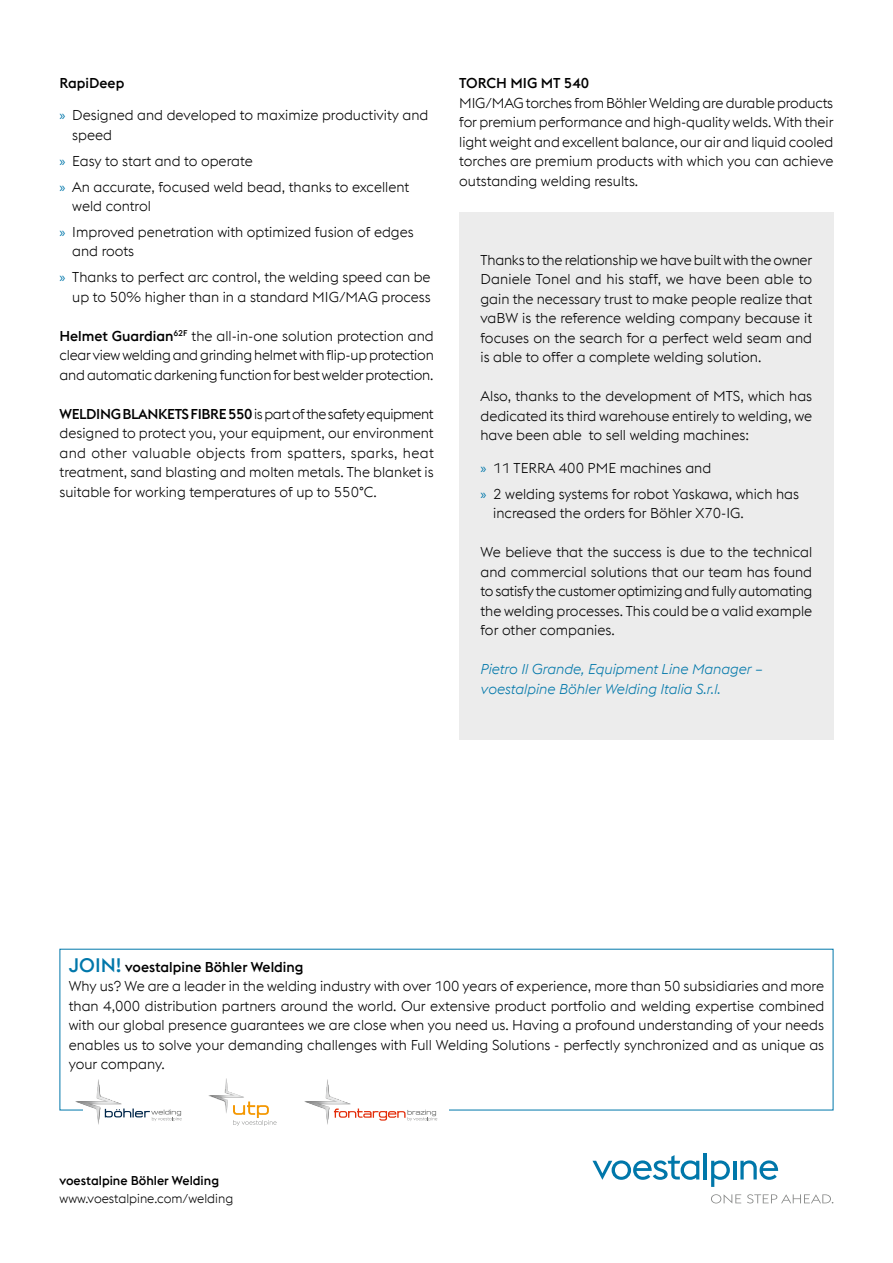
<style>
.page{position:relative;width:893px;height:1263px;background:#fff}
.page>*{position:absolute;margin:0;border:0;box-sizing:border-box;transform-origin:0 0}
.t1{font:300 14.25px/19.5px "voestalpine";color:#000}
.t2{font:italic 300 14.25px/19.5px "voestalpine";color:#07a}
.t3{font:500 14.25px "voestalpine";color:#000}
.t4{font:300 12.75px "voestalpine";color:#000}
.t5{font:500 12.75px "voestalpine";color:#000}
.s1{font-family:"Myriad Pro";font-weight:400;color:#07a}
.s2{font-weight:500}
.s3{font-weight:500;font-size:19.5px;color:#07a}
</style>
<div class="page">
<svg style="left:592px;top:1155px;width:107px;height:25px"></svg>
<hr style="left:704px;top:1153px;width:3px;height:26px;background:#07a">
<svg style="left:711px;top:1160px;width:19px;height:27px"></svg>
<hr style="left:733px;top:1161px;width:3px;height:18px;background:#07a">
<svg style="left:740px;top:1160px;width:38px;height:20px"></svg>
<svg style="left:711px;top:1194px;width:30px;height:9px"></svg>
<svg style="left:747px;top:1194px;width:86px;height:9px"></svg>
<img style="left:75px;top:1079px;width:46px;height:45px">
<svg style="left:105px;top:1108px;width:77px;height:13px"></svg>
<img style="left:304px;top:1079px;width:46px;height:45px">
<svg style="left:334px;top:1108px;width:103px;height:13px"></svg>
<svg style="left:233px;top:1101px;width:44px;height:25px"></svg>
<img style="left:208px;top:1095px;width:37px;height:18px">
<img style="left:209px;top:1078px;width:35px;height:35px">
<div style="left:459px;top:213px;width:374px;height:527px;background:#ececec"></div>
<p class="t3" style="left:60px;top:74px;width:66px">RapiDeep</p>
<p class="t1" style="left:72px;top:106px;width:358px;text-indent:-13px"><span class="s1">»</span> Designed and developed to maximize productivity and speed</p>
<p class="t1" style="left:60px;top:148px;width:351px;line-height:26px"><span class="s1">»</span> Easy to start and to operate<br><span class="s1">»</span> An accurate, focused weld bead, thanks to excellent</p>
<p class="t1" style="left:60px;top:193px;width:356px;line-height:26px;text-indent:13px">weld control<br><span class="s1">»</span> Improved penetration with optimized fusion of edges</p>
<p class="t1" style="left:60px;top:238px;width:373px;line-height:26px;text-indent:13px">and roots<br><span class="s1">»</span> Thanks to perfect arc control, the welding speed can be</p>
<p class="t1" style="left:72px;top:287px;width:360px">up to 50% higher than in a standard MIG/MAG process</p>
<p class="t1" style="left:60px;top:326px;width:376px;text-align:justify"><span class="s2">Helmet Guardian</span><sup>62F</sup> the all-in-one solution protection and clear view welding and grinding helmet with flip-up protection and automatic darkening function for best welder protection.</p>
<p class="t1" style="left:60px;top:404px;width:376px;text-align:justify"><span class="s2">WELDING BLANKETS FIBRE 550</span> is part of the safety equipment designed to protect you, your equipment, our environment and other valuable objects from spatters, sparks, heat treatment, sand blasting and molten metals. The blanket is suitable for working temperatures of up to 550°C.</p>
<p class="t3" style="left:459px;top:74px;width:131px">TORCH MIG MT 540</p>
<p class="t1" style="left:459px;top:93px;width:376px;text-align:justify">MIG/MAG torches from Böhler Welding are durable products for premium performance and high-quality welds. With their light weight and excellent balance, our air and liquid cooled torches are premium products with which you can achieve outstanding welding results.</p>
<p class="t1" style="left:480px;top:250px;width:333px;text-align:justify">Thanks to the relationship we have built with the owner Daniele Tonel and his staff, we have been able to gain the necessary trust to make people realize that vaBW is the reference welding company because it focuses on the search for a perfect weld seam and is able to offer a complete welding solution.</p>
<p class="t1" style="left:480px;top:387px;width:333px;text-align:justify">Also, thanks to the development of MTS, which has dedicated its third warehouse entirely to welding, we have been able to sell welding machines:</p>
<p class="t1" style="left:480px;top:455px;width:320px;line-height:26px"><span class="s1">»</span> 11 TERRA 400 PME machines and<br><span class="s1">»</span> 2 welding systems for robot Yaskawa, which has</p>
<p class="t1" style="left:493px;top:503px;width:252px">increased the orders for Böhler X70-IG.</p>
<p class="t1" style="left:480px;top:542px;width:333px;text-align:justify">We believe that the success is due to the technical and commercial solutions that our team has found to satisfy the customer optimizing and fully automating the welding processes. This could be a valid example for other companies.</p>
<p class="t2" style="left:480px;top:659px;width:284px">Pietro Il Grande, Equipment Line Manager – voestalpine Böhler Welding Italia S.r.l.</p>
<p class="t1" style="left:69px;top:957px;width:757px"><span class="s3">JOIN!</span> <span class="s2">voestalpine Böhler Welding<br></span>Why us? We are a leader in the welding industry with over 100 years of experience, more than 50 subsidiaries and more than 4,000 distribution partners around the world. Our extensive product portfolio and welding expertise combined with our global presence guarantees we are close when you need us. Having a profound understanding of your needs enables us to solve your demanding challenges with Full Welding Solutions - perfectly synchronized and as unique as your company.</p>
<p class="t5" style="left:60px;top:1173px;width:161px">voestalpine Böhler Welding</p>
<p class="t4" style="left:60px;top:1191px;width:175px">www.voestalpine.com/welding</p>
</div>
